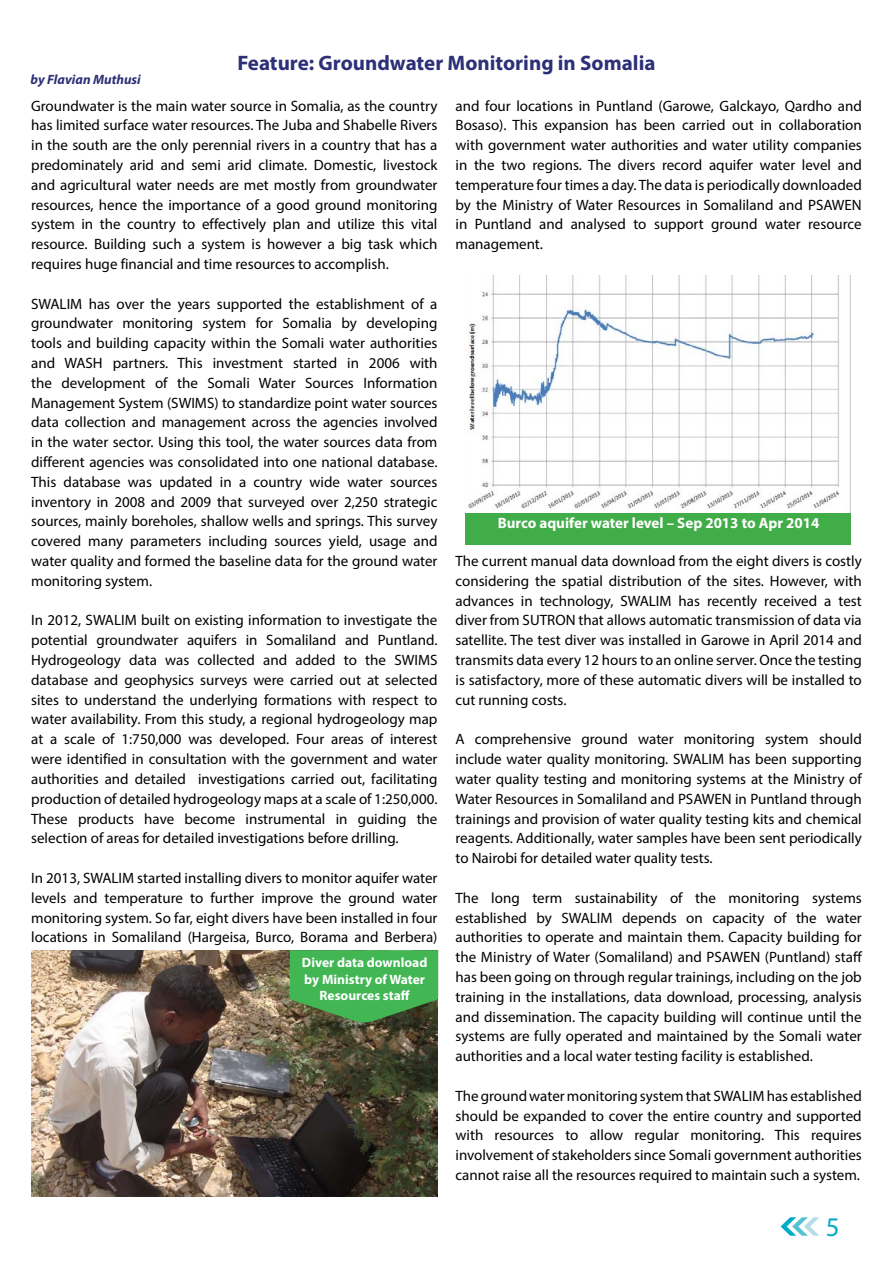
<style>
.page{position:relative;width:893px;height:1263px;background:#fff}
.page>*{position:absolute;margin:0;border:0;box-sizing:border-box;transform-origin:0 0}
.t1{font:27px "Myriad Pro";color:#00acc8}
.t2{font:700 21px "Myriad Pro";color:#2d2f77}
.t3{font:15px/19.8px "Myriad Pro";color:#000;text-align:justify}
.t4{font:700 15px "Myriad Pro";color:#fff}
.t5{font:700 13.5px/16.5px "Myriad Pro";color:#fff;text-align:center}
.t6{font:italic 700 13.5px "Myriad Pro";color:#2d2f77}
</style>
<div class="page">
<svg style="left:780px;top:1217px;width:39px;height:19px"></svg>
<img style="left:465px;top:276px;width:385px;height:238px">
<div style="left:465px;top:514px;width:385px;height:31px;background:#41ad49"></div>
<img style="left:31px;top:950px;width:406px;height:247px">
<svg style="left:290px;top:950px;width:148px;height:72px;background:#43a64e"></svg>
<p class="t6" style="left:31px;top:71px;width:112px">by Flavian Muthusi</p>
<h2 class="t2" style="left:237px;top:49px;width:420px">Feature: Groundwater Monitoring in Somalia</h2>
<p class="t3" style="left:31px;top:95px;width:408px">Groundwater is the main water source in Somalia, as the country has limited surface water resources. The Juba and Shabelle Rivers in the south are the only perennial rivers in a country that has a predominately arid and semi arid climate. Domestic, livestock and agricultural water needs are met mostly from groundwater resources, hence the importance of a good ground monitoring system in the country to effectively plan and utilize this vital resource. Building such a system is however a big task which requires huge financial and time resources to accomplish.</p>
<p class="t3" style="left:31px;top:293px;width:408px">SWALIM has over the years supported the establishment of a groundwater monitoring system for Somalia by developing tools and building capacity within the Somali water authorities and WASH partners. This investment started in 2006 with the development of the Somali Water Sources Information Management System (SWIMS) to standardize point water sources data collection and management across the agencies involved in the water sector. Using this tool, the water sources data from different agencies was consolidated into one national database.<br>This database was updated in a country wide water sources inventory in 2008 and 2009 that surveyed over 2,250 strategic sources, mainly boreholes, shallow wells and springs. This survey covered many parameters including sources yield, usage and water quality and formed the baseline data for the ground water monitoring system.</p>
<p class="t3" style="left:31px;top:610px;width:408px">In 2012, SWALIM built on existing information to investigate the potential groundwater aquifers in Somaliland and Puntland.<br>Hydrogeology data was collected and added to the SWIMS database and geophysics surveys were carried out at selected sites to understand the underlying formations with respect to water availability. From this study, a regional hydrogeology map at a scale of 1:750,000 was developed. Four areas of interest were identified in consultation with the government and water authorities and detailed investigations carried out, facilitating production of detailed hydrogeology maps at a scale of 1:250,000.<br>These products have become instrumental in guiding the selection of areas for detailed investigations before drilling.</p>
<p class="t3" style="left:31px;top:868px;width:408px">In 2013, SWALIM started installing divers to monitor aquifer water levels and temperature to further improve the ground water monitoring system. So far, eight divers have been installed in four locations in Somaliland (Hargeisa, Burco, Borama and Berbera)</p>
<p class="t5" style="left:302px;top:954px;width:127px">Diver data download by Ministry of Water<br>Resources staff</p>
<p class="t3" style="left:455px;top:95px;width:408px">and four locations in Puntland (Garowe, Galckayo, Qardho and Bosaso). This expansion has been carried out in collaboration with government water authorities and water utility companies in the two regions. The divers record aquifer water level and temperature four times a day. The data is periodically downloaded by the Ministry of Water Resources in Somaliland and PSAWEN in Puntland and analysed to support ground water resource management.</p>
<p class="t4" style="left:498px;top:513px;width:323px">Burco aquifer water level – Sep 2013 to Apr 2014</p>
<p class="t3" style="left:455px;top:551px;width:408px">The current manual data download from the eight divers is costly considering the spatial distribution of the sites. However, with advances in technology, SWALIM has recently received a test diver from SUTRON that allows automatic transmission of data via satellite. The test diver was installed in Garowe in April 2014 and transmits data every 12 hours to an online server. Once the testing is satisfactory, more of these automatic divers will be installed to cut running costs.</p>
<p class="t3" style="left:455px;top:729px;width:408px">A comprehensive ground water monitoring system should include water quality monitoring. SWALIM has been supporting water quality testing and monitoring systems at the Ministry of Water Resources in Somaliland and PSAWEN in Puntland through trainings and provision of water quality testing kits and chemical reagents. Additionally, water samples have been sent periodically to Nairobi for detailed water quality tests.</p>
<p class="t3" style="left:455px;top:887px;width:408px">The long term sustainability of the monitoring systems established by SWALIM depends on capacity of the water authorities to operate and maintain them. Capacity building for the Ministry of Water (Somaliland) and PSAWEN (Puntland) staff has been going on through regular trainings, including on the job training in the installations, data download, processing, analysis and dissemination. The capacity building will continue until the systems are fully operated and maintained by the Somali water authorities and a local water testing facility is established.</p>
<p class="t3" style="left:455px;top:1085px;width:408px">The ground water monitoring system that SWALIM has established should be expanded to cover the entire country and supported with resources to allow regular monitoring. This requires involvement of stakeholders since Somali government authorities cannot raise all the resources required to maintain such a system.</p>
<h1 class="t1" style="left:826px;top:1210px;width:15px">5</h1>
</div>
